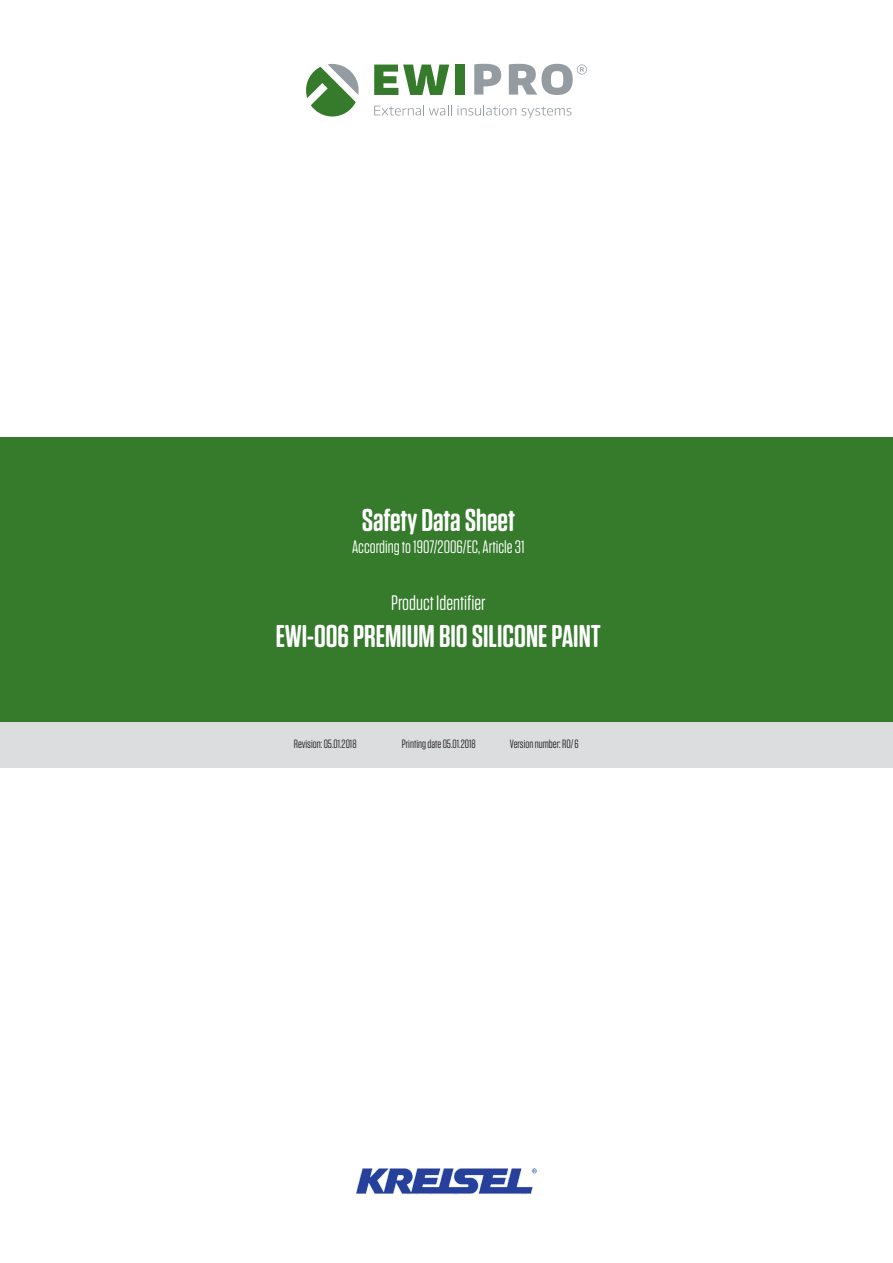
<style>
.page{position:relative;width:893px;height:1263px;background:#fff}
.page>*{position:absolute;margin:0;border:0;box-sizing:border-box;transform-origin:0 0}
.t1{font:600 31.5px "Tungsten Rounded";color:#fff}
.t2{font:21px "Tungsten Rounded";color:#fff}
.t3{font:18px "Tungsten Rounded";color:#fff}
.t4{font:12px "Tungsten Rounded";color:#231f20}
</style>
<div class="page">
<div style="left:0;top:437px;width:893px;height:285px;background:#357b2b"></div>
<svg style="left:306px;top:64px;width:53px;height:52px"></svg>
<svg style="left:374px;top:65px;width:75px;height:30px"></svg>
<div style="left:455px;top:65px;width:9px;height:30px;background:#357b2b"></div>
<svg style="left:474px;top:64px;width:27px;height:31px"></svg>
<svg style="left:509px;top:64px;width:78px;height:31px"></svg>
<svg style="left:374px;top:105px;width:197px;height:13px"></svg>
<div style="left:0;top:722px;width:893px;height:45px;background:#dcdddf"></div>
<img style="left:356px;top:1168px;width:181px;height:27px">
<p class="t1" style="left:362px;top:504px;width:155px">Safety Data Sheet</p>
<p class="t3" style="left:352px;top:537px;width:174px">According to 1907/2006/EC, Article 31</p>
<p class="t2" style="left:391px;top:592px;width:96px">Product Identifier</p>
<p class="t1" style="left:276px;top:621px;width:327px">EWI-006 PREMIUM BIO SILICONE PAINT</p>
<p class="t4" style="left:294px;top:738px;width:64px">Revision: 05.01.2018</p>
<p class="t4" style="left:402px;top:738px;width:75px">Printing date 05.01.2018</p>
<p class="t4" style="left:510px;top:738px;width:70px">Version number: RO/ 6</p>
</div>
